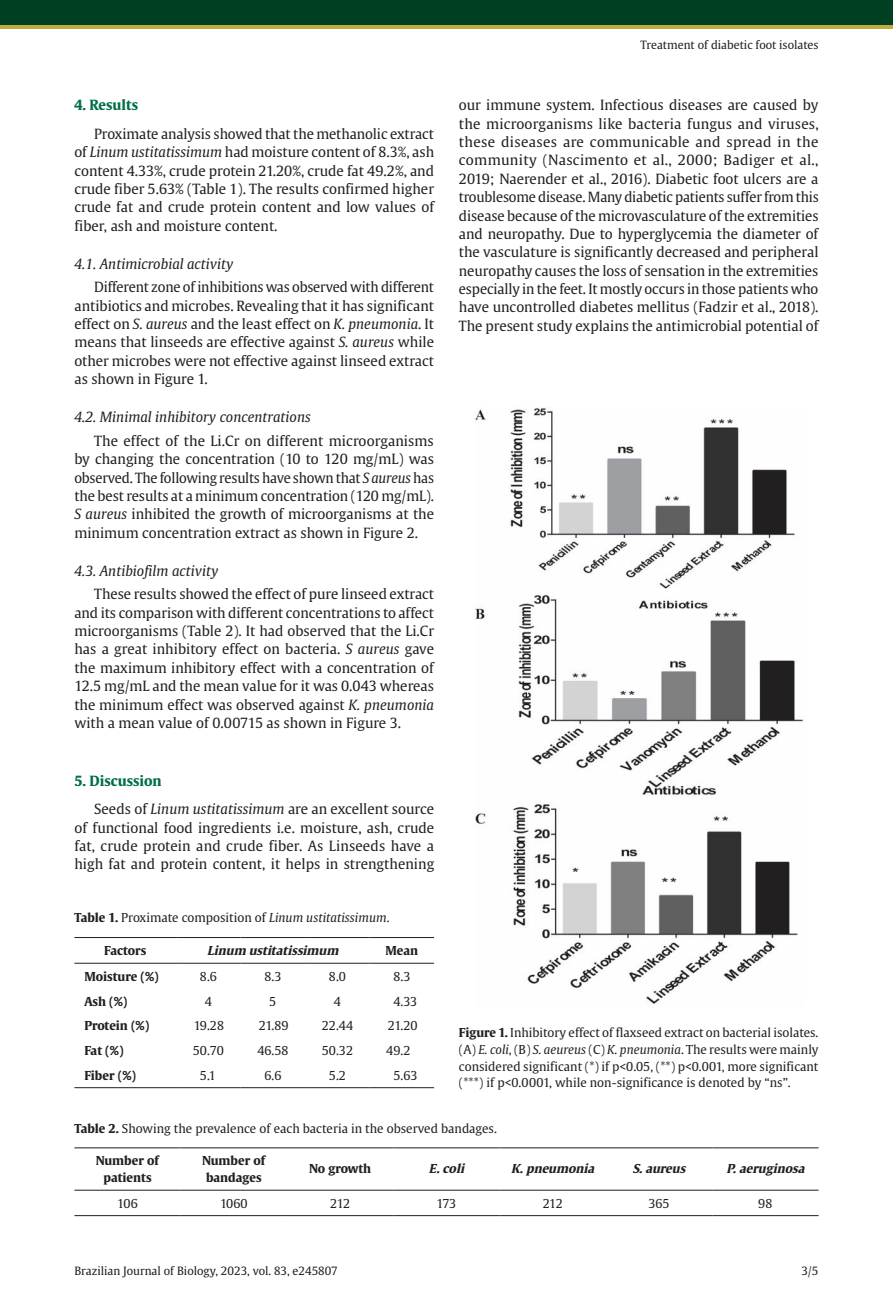
<style>
.page{position:relative;width:893px;height:1315px;background:#fff}
.page>*{position:absolute;margin:0;border:0;box-sizing:border-box;transform-origin:0 0}
.Paragraph{font:14px/18.4px "Gulliver";color:#231f20;text-align:justify}
.Heading2{font:italic 14px "Gulliver";color:#231f20}
.Heading1{font:700 14px "Gulliver";color:#016f45}
.FigureCaption{font:12.25px/16.6px "Gulliver";color:#231f20;text-align:justify}
.TableTitle{font:12.25px "Gulliver";color:#231f20}
.TableBody{font:12.25px "Gulliver";color:#231f20}
.TableHead{font:italic 700 12.25px "Gulliver";color:#231f20}
.TableHead-2{font:700 12.25px/16.6px "Gulliver";color:#231f20;text-align:center}
.TableBody-2{font:700 12.25px "Gulliver";color:#231f20}
.t1{font:11.38px "Gulliver";color:#231f20}
.s1{font-style:italic}
.s2{font-weight:700}
</style>
<div class="page">
<div style="left:0;top:12px;width:893px;height:17px;background:#beab3f"></div>
<div style="left:0;top:0;width:893px;height:25px;background:#003f22"></div>
<img style="left:475px;top:408px;width:329px;height:596px">
<hr style="left:74px;top:937px;width:102px;height:1px;background:#231f20">
<hr style="left:176px;top:937px;width:65px;height:1px;background:#231f20">
<hr style="left:241px;top:937px;width:64px;height:1px;background:#231f20">
<hr style="left:305px;top:937px;width:65px;height:1px;background:#231f20">
<hr style="left:370px;top:937px;width:64px;height:1px;background:#231f20">
<hr style="left:74px;top:962px;width:102px;height:1px;background:#231f20">
<hr style="left:176px;top:962px;width:65px;height:1px;background:#231f20">
<hr style="left:241px;top:962px;width:64px;height:1px;background:#231f20">
<hr style="left:305px;top:962px;width:65px;height:1px;background:#231f20">
<hr style="left:370px;top:962px;width:64px;height:1px;background:#231f20">
<hr style="left:74px;top:1087px;width:102px;height:1px;background:#231f20">
<hr style="left:176px;top:1087px;width:65px;height:1px;background:#231f20">
<hr style="left:241px;top:1087px;width:64px;height:1px;background:#231f20">
<hr style="left:305px;top:1087px;width:65px;height:1px;background:#231f20">
<hr style="left:370px;top:1087px;width:64px;height:1px;background:#231f20">
<hr style="left:74px;top:1147px;width:107px;height:1px;background:#231f20">
<hr style="left:181px;top:1147px;width:106px;height:1px;background:#231f20">
<hr style="left:287px;top:1147px;width:106px;height:1px;background:#231f20">
<hr style="left:393px;top:1147px;width:107px;height:1px;background:#231f20">
<hr style="left:500px;top:1147px;width:106px;height:1px;background:#231f20">
<hr style="left:606px;top:1147px;width:106px;height:1px;background:#231f20">
<hr style="left:712px;top:1147px;width:107px;height:1px;background:#231f20">
<hr style="left:74px;top:1189px;width:107px;height:1px;background:#231f20">
<hr style="left:181px;top:1189px;width:106px;height:1px;background:#231f20">
<hr style="left:287px;top:1189px;width:106px;height:1px;background:#231f20">
<hr style="left:393px;top:1189px;width:107px;height:1px;background:#231f20">
<hr style="left:500px;top:1189px;width:106px;height:1px;background:#231f20">
<hr style="left:606px;top:1189px;width:106px;height:1px;background:#231f20">
<hr style="left:712px;top:1189px;width:107px;height:1px;background:#231f20">
<hr style="left:74px;top:1215px;width:107px;height:1px;background:#231f20">
<hr style="left:181px;top:1215px;width:106px;height:1px;background:#231f20">
<hr style="left:287px;top:1215px;width:106px;height:1px;background:#231f20">
<hr style="left:393px;top:1215px;width:107px;height:1px;background:#231f20">
<hr style="left:500px;top:1215px;width:106px;height:1px;background:#231f20">
<hr style="left:606px;top:1215px;width:106px;height:1px;background:#231f20">
<hr style="left:712px;top:1215px;width:107px;height:1px;background:#231f20">
<p class="Heading1" style="left:74px;top:96px;width:65px">4. Results</p>
<p class="Paragraph" style="left:74px;top:124px;width:361px;text-indent:20px">Proximate analysis showed that the methanolic extract of <span class="s1">Linum ustitatissimum</span> had moisture content of 8.3%, ash content 4.33%, crude protein 21.20%, crude fat 49.2%, and crude fiber 5.63% (Table 1). The results confirmed higher crude fat and crude protein content and low values of fiber, ash and moisture content.</p>
<p class="Heading2" style="left:74px;top:255px;width:161px">4.1. Antimicrobial activity</p>
<p class="Paragraph" style="left:74px;top:278px;width:361px;text-indent:20px">Different zone of inhibitions was observed with different antibiotics and microbes. Revealing that it has significant effect on <span class="s1">S. aureus</span> and the least effect on <span class="s1">K. pneumonia</span>. It means that linseeds are effective against <span class="s1">S. aureus</span> while other microbes were not effective against linseed extract as shown in Figure 1.</p>
<p class="Heading2" style="left:74px;top:409px;width:238px">4.2. Minimal inhibitory concentrations</p>
<p class="Paragraph" style="left:74px;top:431px;width:361px;text-indent:20px">The effect of the Li.Cr on different microorganisms by changing the concentration (10 to 120 mg/mL) was observed. The following results have shown that <span class="s1">S aureus</span> has the best results at a minimum concentration (120 mg/mL).<br><span class="s1">S aureus</span> inhibited the growth of microorganisms at the minimum concentration extract as shown in Figure 2.</p>
<p class="Heading2" style="left:74px;top:562px;width:145px">4.3. Antibiofilm activity</p>
<p class="Paragraph" style="left:74px;top:585px;width:361px;text-indent:20px">These results showed the effect of pure linseed extract and its comparison with different concentrations to affect microorganisms (Table 2). It had observed that the Li.Cr has a great inhibitory effect on bacteria. <span class="s1">S aureus</span> gave the maximum inhibitory effect with a concentration of 12.5 mg/mL and the mean value for it was 0.043 whereas the minimum effect was observed against <span class="s1">K. pneumonia </span>with a mean value of 0.00715 as shown in Figure 3.</p>
<p class="Heading1" style="left:74px;top:772px;width:89px">5. Discussion</p>
<p class="Paragraph" style="left:74px;top:800px;width:361px;text-indent:20px">Seeds of <span class="s1">Linum ustitatissimum</span> are an excellent source of functional food ingredients i.e. moisture, ash, crude fat, crude protein and crude fiber. As Linseeds have a high fat and protein content, it helps in strengthening</p>
<p class="TableTitle" style="left:74px;top:910px;width:317px"><span class="s2">Table 1.</span> Proximate composition of <span class="s1">Linum ustitatissimum</span>.</p>
<p class="TableHead-2" style="left:104px;top:942px;width:44px">Factors</p>
<p class="TableHead" style="left:207px;top:942px;width:136px">Linum ustitatissimum</p>
<p class="TableHead-2" style="left:385px;top:942px;width:34px">Mean</p>
<p class="TableBody-2" style="left:84px;top:968px;width:76px">Moisture (%)</p>
<p class="TableBody" style="left:200px;top:968px;width:19px">8.6</p>
<p class="TableBody" style="left:264px;top:968px;width:19px">8.3</p>
<p class="TableBody" style="left:329px;top:968px;width:19px">8.0</p>
<p class="TableBody" style="left:393px;top:968px;width:19px">8.3</p>
<p class="TableBody-2" style="left:84px;top:993px;width:45px">Ash (%)</p>
<p class="TableBody" style="left:205px;top:993px;width:9px">4</p>
<p class="TableBody" style="left:269px;top:993px;width:9px">5</p>
<p class="TableBody" style="left:334px;top:993px;width:9px">4</p>
<p class="TableBody" style="left:393px;top:993px;width:25px">4.33</p>
<p class="TableBody-2" style="left:84px;top:1018px;width:66px">Protein (%)</p>
<p class="TableBody" style="left:194px;top:1018px;width:32px">19.28</p>
<p class="TableBody" style="left:259px;top:1018px;width:31px">21.89</p>
<p class="TableBody" style="left:322px;top:1018px;width:33px">22.44</p>
<p class="TableBody" style="left:388px;top:1018px;width:31px">21.20</p>
<p class="TableBody-2" style="left:84px;top:1042px;width:41px">Fat (%)</p>
<p class="TableBody" style="left:193px;top:1043px;width:32px">50.70</p>
<p class="TableBody" style="left:257px;top:1043px;width:33px">46.58</p>
<p class="TableBody" style="left:322px;top:1043px;width:33px">50.32</p>
<p class="TableBody" style="left:386px;top:1043px;width:26px">49.2</p>
<p class="TableBody-2" style="left:84px;top:1067px;width:53px">Fiber (%)</p>
<p class="TableBody" style="left:200px;top:1067px;width:18px">5.1</p>
<p class="TableBody" style="left:264px;top:1067px;width:19px">6.6</p>
<p class="TableBody" style="left:329px;top:1067px;width:19px">5.2</p>
<p class="TableBody" style="left:393px;top:1067px;width:26px">5.63</p>
<p class="t1" style="left:640px;top:37px;width:180px">Treatment of diabetic foot isolates</p>
<p class="Paragraph" style="left:459px;top:96px;width:361px">our immune system. Infectious diseases are caused by the microorganisms like bacteria fungus and viruses, these diseases are communicable and spread in the community (Nascimento et al., 2000; Badiger et al., 2019; Naerender et al., 2016). Diabetic foot ulcers are a troublesome disease. Many diabetic patients suffer from this disease because of the microvasculature of the extremities and neuropathy. Due to hyperglycemia the diameter of the vasculature is significantly decreased and peripheral neuropathy causes the loss of sensation in the extremities especially in the feet. It mostly occurs in those patients who have uncontrolled diabetes mellitus (Fadzir et al., 2018).<br>The present study explains the antimicrobial potential of</p>
<p class="FigureCaption" style="left:459px;top:1024px;width:361px"><span class="s2">Figure 1.</span> Inhibitory effect of flaxseed extract on bacterial isolates. (A) <span class="s1">E. coli</span>, (B) <span class="s1">S. aeureus</span> (C) <span class="s1">K. pneumonia</span>. The results were mainly considered significant (*) if p&lt;0.05, (**) p&lt;0.001, more significant (***) if p&lt;0.0001, while non-significance is denoted by “ns”.</p>
<p class="TableTitle" style="left:74px;top:1120px;width:424px"><span class="s2">Table 2.</span> Showing the prevalence of each bacteria in the observed bandages.</p>
<p class="TableHead-2" style="left:96px;top:1152px;width:65px">Number of patients</p>
<p class="TableHead-2" style="left:202px;top:1152px;width:65px">Number of bandages</p>
<p class="TableHead-2" style="left:309px;top:1160px;width:64px">No growth</p>
<p class="TableHead" style="left:429px;top:1161px;width:40px">E.coli</p>
<p class="TableHead" style="left:511px;top:1161px;width:88px">K.pneumonia</p>
<p class="TableHead" style="left:633px;top:1161px;width:57px">S.aureus</p>
<p class="TableHead" style="left:726px;top:1161px;width:83px">P.aeruginosa</p>
<p class="TableBody" style="left:117px;top:1195px;width:22px">106</p>
<p class="TableBody" style="left:220px;top:1195px;width:29px">1060</p>
<p class="TableBody" style="left:330px;top:1195px;width:22px">212</p>
<p class="TableBody" style="left:437px;top:1195px;width:21px">173</p>
<p class="TableBody" style="left:543px;top:1195px;width:22px">212</p>
<p class="TableBody" style="left:648px;top:1195px;width:23px">365</p>
<p class="TableBody" style="left:758px;top:1195px;width:16px">98</p>
<p class="t1" style="left:74px;top:1264px;width:265px">Brazilian Journal of Biology, 2023, vol. 83, e245807</p>
<p class="t1" style="left:801px;top:1264px;width:19px">3/5</p>
</div>
